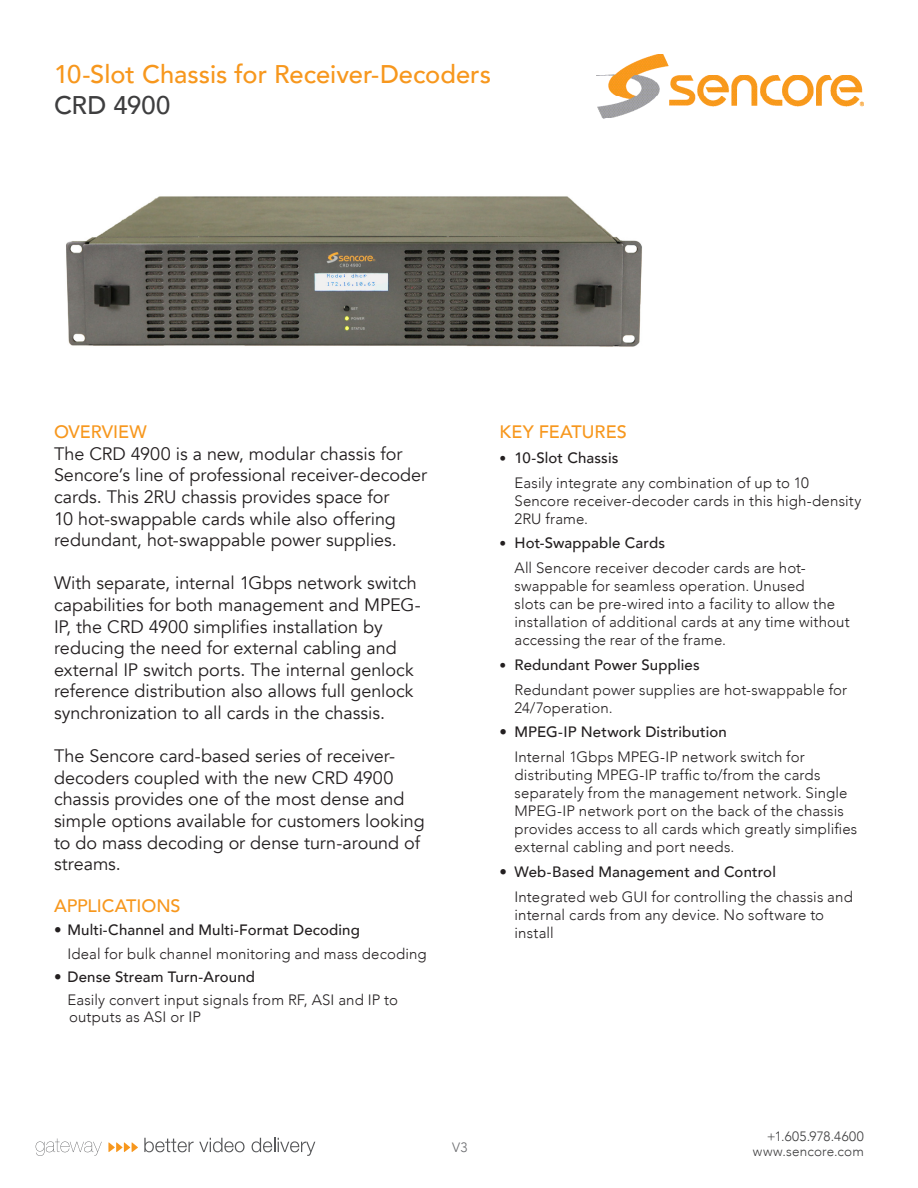
<style>
.page{position:relative;width:918px;height:1188px;background:#fff}
.page>*{position:absolute;margin:0;border:0;box-sizing:border-box;transform-origin:0 0}
.t1{font:500 25.5px/30.6px "Avenir LT Com";color:#f7971d}
.t2{font:18px/21.6px "Avenir LT Com";letter-spacing:-.005em;color:#231f20}
.t3{font:500 18px "Avenir LT Com";color:#f7971d}
.t4{font:300 15px/18px "Avenir LT Com";letter-spacing:.01em;color:#231f20}
.t5{font:500 15px "Avenir LT Com";letter-spacing:.01em;color:#231f20}
.t6{font:300 13.5px "Avenir LT Com";letter-spacing:.035em;color:#3e3e3f}
.t7{font:300 13.5px "Avenir LT Com";letter-spacing:.015em;color:#3e3e3f}
.t8{font:300 13.5px "Avenir LT Com";color:#6c6d70}
.s1{color:#3e3e3f}
.s2{font-weight:300}
.s3{font-weight:300;font-size:13.5px}
</style>
<div class="page">
<img style="left:597px;top:54px;width:267px;height:65px">
<img style="left:66px;top:196px;width:576px;height:151px">
<svg style="left:108px;top:1142px;width:30px;height:10px"></svg>
<svg style="left:36px;top:1139px;width:66px;height:17px"></svg>
<svg style="left:144px;top:1138px;width:101px;height:14px"></svg>
<svg style="left:252px;top:1138px;width:63px;height:18px"></svg>
<p class="t1" style="left:54px;top:60px;width:439px">10-Slot Chassis for Receiver-Decoders<br><span class="s1">CRD 4900</span></p>
<p class="t3" style="left:54px;top:421px;width:94px">OVERVIEW</p>
<p class="t2" style="left:54px;top:443px;width:375px">The CRD 4900 is a new, modular chassis for Sencore’s line of professional receiver-decoder cards. This 2RU chassis provides space for<br>10 hot-swappable cards while also offering redundant, hot-swappable power supplies.</p>
<p class="t2" style="left:54px;top:573px;width:368px">With separate, internal 1Gbps network switch capabilities for both management and MPEG-IP, the CRD 4900 simplifies installation by reducing the need for external cabling and external IP switch ports. The internal genlock reference distribution also allows full genlock synchronization to all cards in the chassis.</p>
<p class="t2" style="left:54px;top:745px;width:372px">The Sencore card-based series of receiver&shy;decoders coupled with the new CRD 4900 chassis provides one of the most dense and simple options available for customers looking to do mass decoding or dense turn-around of streams.</p>
<p class="t3" style="left:54px;top:895px;width:128px">APPLICATIONS</p>
<p class="t5" style="left:54px;top:921px;width:307px"><span class="s2">•</span> Multi-Channel and Multi-Format Decoding</p>
<p class="t4" style="left:68px;top:944px;width:361px">Ideal for bulk channel monitoring and mass decoding</p>
<p class="t5" style="left:54px;top:968px;width:203px"><span class="s2">•</span> Dense Stream Turn-Around</p>
<p class="t4" style="left:68px;top:992px;width:332px;line-height:16.5px">Easily convert input signals from RF, ASI and IP to outputs as ASI or IP</p>
<p class="t3" style="left:500px;top:421px;width:129px">KEY FEATURES</p>
<p class="t5" style="left:500px;top:449px;width:120px"><span class="s3">•</span> 10-Slot Chassis</p>
<p class="t4" style="left:515px;top:473px;width:348px">Easily integrate any combination of up to 10<br>Sencore receiver-decoder cards in this high-density<br>2RU frame.</p>
<p class="t5" style="left:500px;top:534px;width:167px"><span class="s3">•</span> Hot-Swappable Cards</p>
<p class="t4" style="left:515px;top:559px;width:337px">All Sencore receiver decoder cards are hot&shy;swappable for seamless operation. Unused<br>slots can be pre-wired into a facility to allow the installation of additional cards at any time without accessing the rear of the frame.</p>
<p class="t5" style="left:500px;top:656px;width:202px"><span class="s3">•</span> Redundant Power Supplies</p>
<p class="t4" style="left:515px;top:680px;width:334px">Redundant power supplies are hot-swappable for<br>24/7operation.</p>
<p class="t5" style="left:500px;top:723px;width:229px"><span class="s2">•</span> MPEG-IP Network Distribution</p>
<p class="t4" style="left:515px;top:748px;width:344px">Internal 1Gbps MPEG-IP network switch for distributing MPEG-IP traffic to/from the cards separately from the management network. Single MPEG-IP network port on the back of the chassis provides access to all cards which greatly simplifies external cabling and port needs.</p>
<p class="t5" style="left:500px;top:863px;width:278px"><span class="s2">•</span> Web-Based Management and Control</p>
<p class="t4" style="left:515px;top:887px;width:340px">Integrated web GUI for controlling the chassis and internal cards from any device. No software to install</p>
<p class="t8" style="left:452px;top:1139px;width:17px">V3</p>
<p class="t6" style="left:767px;top:1128px;width:99px">+1.605.978.4600</p>
<p class="t7" style="left:753px;top:1143px;width:113px">www.sencore.com</p>
</div>
